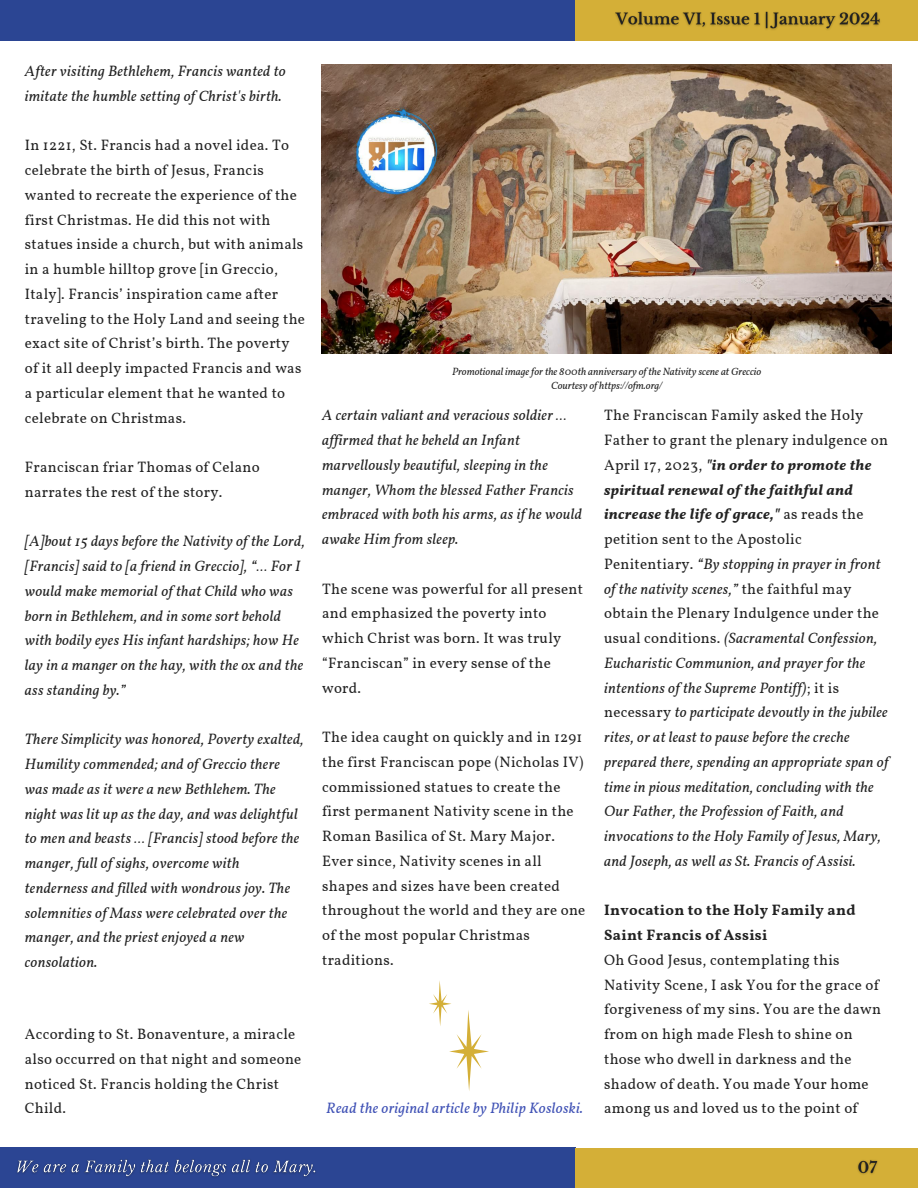
<style>
.page{position:relative;width:918px;height:1188px;background:#fff}
.page>*{position:absolute;margin:0;border:0;box-sizing:border-box;transform-origin:0 0}
.t1{font:italic 15px/24.8px "Vollkorn";letter-spacing:.02em;color:#222}
.t2{font:15px/24.8px "Vollkorn";letter-spacing:.02em;color:#222}
.t3{font:700 15px/24.8px "Vollkorn";letter-spacing:.02em;color:#222}
.t4{font:italic 15px "Vollkorn";letter-spacing:.02em;color:#3f51b5}
.t5{font:italic 10.5px "Vollkorn";color:#222}
.s1{font-style:normal}
.s2{font-weight:700}
</style>
<div class="page">
<div style="left:0;top:0;width:575px;height:40px;background:#2b4593"></div>
<div style="left:575px;top:0;width:343px;height:40px;background:#d4af37"></div>
<div style="left:0;top:1148px;width:575px;height:40px;background:#2b4593"></div>
<div style="left:575px;top:1148px;width:343px;height:40px;background:#d4af37"></div>
<img style="left:322px;top:64px;width:569px;height:289px">
<svg style="left:429px;top:981px;width:60px;height:110px"></svg>
<img style="left:615px;top:11px;width:265px;height:19px">
<img style="left:17px;top:1159px;width:299px;height:18px">
<img style="left:857px;top:1160px;width:21px;height:14px">
<p class="t1" style="left:25px;top:60px;width:262px">After visiting Bethlehem, Francis wanted to imitate the humble setting of Christ's birth.</p>
<p class="t2" style="left:25px;top:134px;width:282px">In 1221, St. Francis had a novel idea. To celebrate the birth of Jesus, Francis wanted to recreate the experience of the first Christmas. He did this not with statues inside a church, but with animals in a humble hilltop grove [in Greccio, Italy]. Francis’ inspiration came after traveling to the Holy Land and seeing the exact site of Christ’s birth. The poverty of it all deeply impacted Francis and was a particular element that he wanted to celebrate on Christmas.</p>
<p class="t2" style="left:25px;top:456px;width:236px">Franciscan friar Thomas of Celano narrates the rest of the story.</p>
<p class="t1" style="left:25px;top:530px;width:282px">[A]bout 15 days before the Nativity of the Lord, [Francis] said to [a friend in Greccio], “… For I would make memorial of that Child who was born in Bethlehem, and in some sort behold with bodily eyes His infant hardships; how He lay in a manger on the hay, with the ox and the ass standing by.”</p>
<p class="t1" style="left:25px;top:728px;width:280px">There Simplicity was honored, Poverty exalted, Humility commended; and of Greccio there was made as it were a new Bethlehem. The night was lit up as the day, and was delightful to men and beasts … [Francis] stood before the manger, full of sighs, overcome with tenderness and filled with wondrous joy. The solemnities of Mass were celebrated over the manger, and the priest enjoyed a new consolation.</p>
<p class="t2" style="left:25px;top:1023px;width:278px">According to St. Bonaventure, a miracle also occurred on that night and someone noticed St. Francis holding the Christ<br>Child.</p>
<p class="t5" style="left:452px;top:365px;width:311px">Promotional imagefor the 800th anniversary of the Nativity scene at Greccio</p>
<p class="t5" style="left:551px;top:379px;width:113px">Courtesy of https://ofm.org/</p>
<p class="t1" style="left:322px;top:404px;width:261px">A certain valiant and veracious soldier … affirmed that he beheld an Infant marvellously beautiful, sleeping in the manger, Whom the blessed Father Francis embraced with both his arms, as if he would awake Him from sleep.</p>
<p class="t2" style="left:322px;top:577px;width:262px">The scene was powerful for all present and emphasized the poverty into which Christ was born. It was truly “Franciscan” in every sense of the word.</p>
<p class="t2" style="left:322px;top:726px;width:265px">The idea caught on quickly and in 1291 the first Franciscan pope (Nicholas IV) commissioned statues to create the first permanent Nativity scene in the Roman Basilica of St. Mary Major.<br>Ever since, Nativity scenes in all shapes and sizes have been created throughout the world and they are one of the most popular Christmas traditions.</p>
<p class="t4" style="left:326px;top:1099px;width:258px">Read the original article by Philip Kosloski.</p>
<p class="t1" style="left:604px;top:404px;width:286px"><span class="s1">The Franciscan Family asked the Holy Father to grant the plenary indulgence on April 17, 2023,</span> <span class="s2">"in order to promote the spiritual renewal of the faithful and increase the life of grace,"</span> <span class="s1">as reads the petition sent to the Apostolic Penitentiary.</span> “By stopping in prayer in front of the nativity scenes,” <span class="s1">the faithful may obtain the Plenary Indulgence under the usual conditions.</span> (Sacramental Confession, Eucharistic Communion, and prayer for the intentions of the Supreme Pontiff)<span class="s1">; it is necessary</span> to participate devoutly in the jubilee rites, or at least to pause before the creche prepared there, spending an appropriate span of time in pious meditation, concluding with the Our Father, the Profession of Faith, and invocations to the Holy Family of Jesus, Mary, and Joseph, as well as St. Francis of Assisi.</p>
<p class="t3" style="left:604px;top:899px;width:253px">Invocation to the Holy Family and<br>Saint Francis of Assisi</p>
<p class="t2" style="left:604px;top:949px;width:279px">Oh Good Jesus, contemplating this Nativity Scene, I ask You for the grace of forgiveness of my sins. You are the dawn from on high made Flesh to shine on those who dwell in darkness and the shadow of death. You made Your home among us and loved us to the point of</p>
</div>
